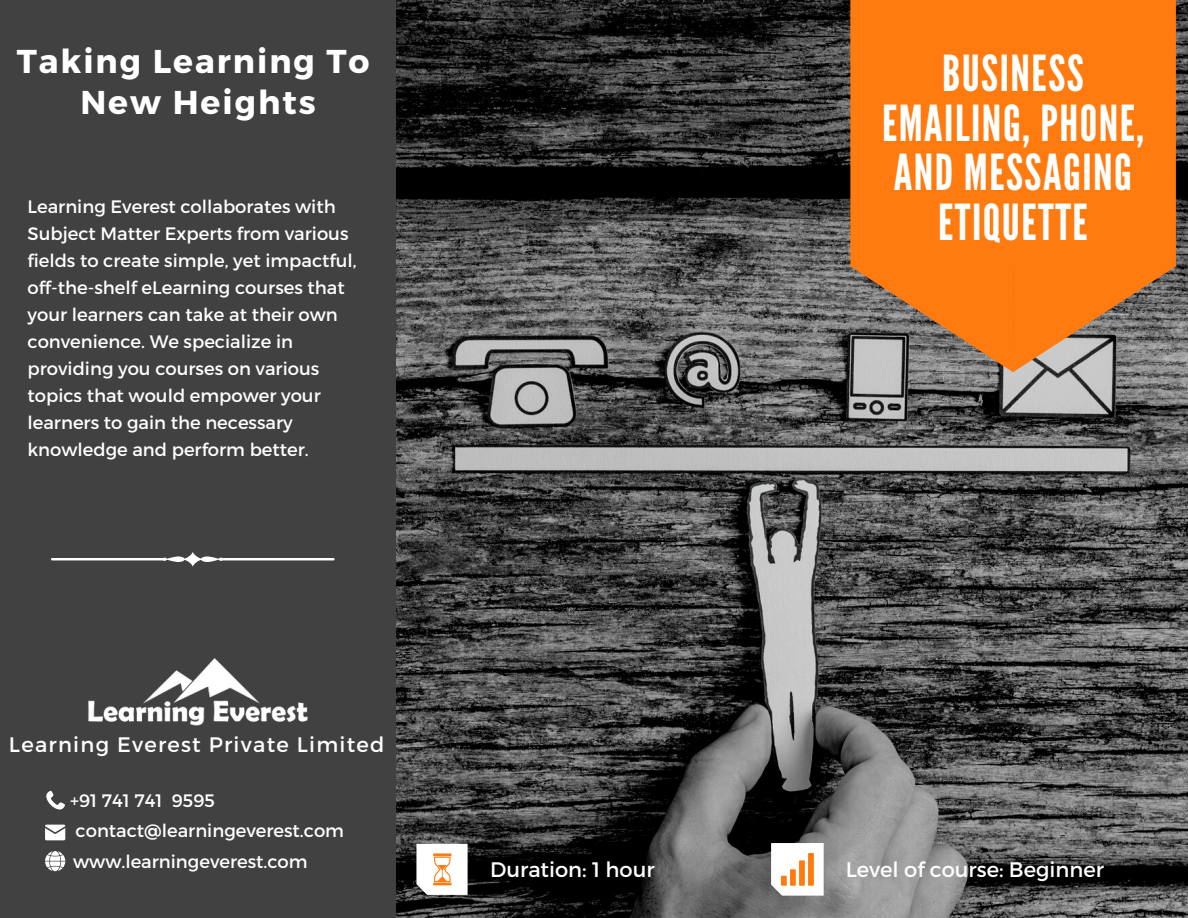
<style>
.page{position:relative;width:1188px;height:918px;background:#414141}
.page>*{position:absolute;margin:0;border:0;box-sizing:border-box;transform-origin:0 0}
.t1{font:64.5px/64.2px "League Gothic";letter-spacing:.03em;color:#fff;text-align:center}
.t2{font:49.5px/49.5px "League Gothic";letter-spacing:.03em;color:#fff;text-align:center}
.t3{font:700 33px/40.5px "Montserrat";letter-spacing:.06em;color:#fff;text-align:center}
.t4{font:21px "Montserrat";color:#fff}
.t5{font:21px "Montserrat";letter-spacing:.06em;color:#fff}
.t6{font:18px/27px "Montserrat";color:#fff}
</style>
<div class="page">
<img style="left:396px;top:0;width:792px;height:918px">
<img style="left:88px;top:658px;width:220px;height:68px">
<svg style="left:45px;top:851px;width:20px;height:20px"></svg>
<svg style="left:46px;top:791px;width:19px;height:19px"></svg>
<svg style="left:45px;top:825px;width:20px;height:15px"></svg>
<svg style="left:182px;top:551px;width:22px;height:16px"></svg>
<svg style="left:201px;top:556px;width:22px;height:6px"></svg>
<svg style="left:162px;top:556px;width:23px;height:6px"></svg>
<hr style="left:221px;top:558px;width:114px;height:2px;background:#fff">
<hr style="left:51px;top:558px;width:114px;height:2px;background:#fff">
<svg style="left:416px;top:844px;width:52px;height:51px;background:#f6e9df"></svg>
<svg style="left:771px;top:843px;width:53px;height:53px;background:#f9e2cf"></svg>
<div style="left:851px;top:0;width:325px;height:265px;background:#ff7b0f"></div>
<svg style="left:851px;top:265px;width:325px;height:107px;background:#c07d46"></svg>
<h1 class="t1" style="left:867px;top:17px;width:249px">LEAN SIX<br>SIGMA<br>YELLOW BELT<br>TRAINING</h1>
<h3 class="t3" style="left:17px;top:42px;width:354px">Taking Learning To<br>New Heights</h3>
<h2 class="t2" style="left:882px;top:49px;width:263px">BUSINESS<br>EMAILING, PHONE,<br>AND MESSAGING<br>ETIQUETTE</h2>
<p class="t6" style="left:28px;top:194px;width:331px">Learning Everest collaborates with Subject Matter Experts from various fields to create simple, yet impactful, off-the-shelf eLearning courses that your learners can take at their own convenience. We specialize in providing you courses on various topics that would empower your learners to gain the necessary knowledge and perform better.</p>
<p class="t5" style="left:9px;top:732px;width:377px">Learning Everest Private Limited</p>
<p class="t6" style="left:70px;top:786px;width:275px;line-height:30.2px">+91 741 741 9595 contact@learningeverest.com</p>
<p class="t6" style="left:73px;top:848px;width:236px">www.learningeverest.com</p>
<p class="t4" style="left:490px;top:857px;width:166px">Duration: 1 hour</p>
<p class="t4" style="left:846px;top:857px;width:260px">Level of course: Beginner</p>
</div>
